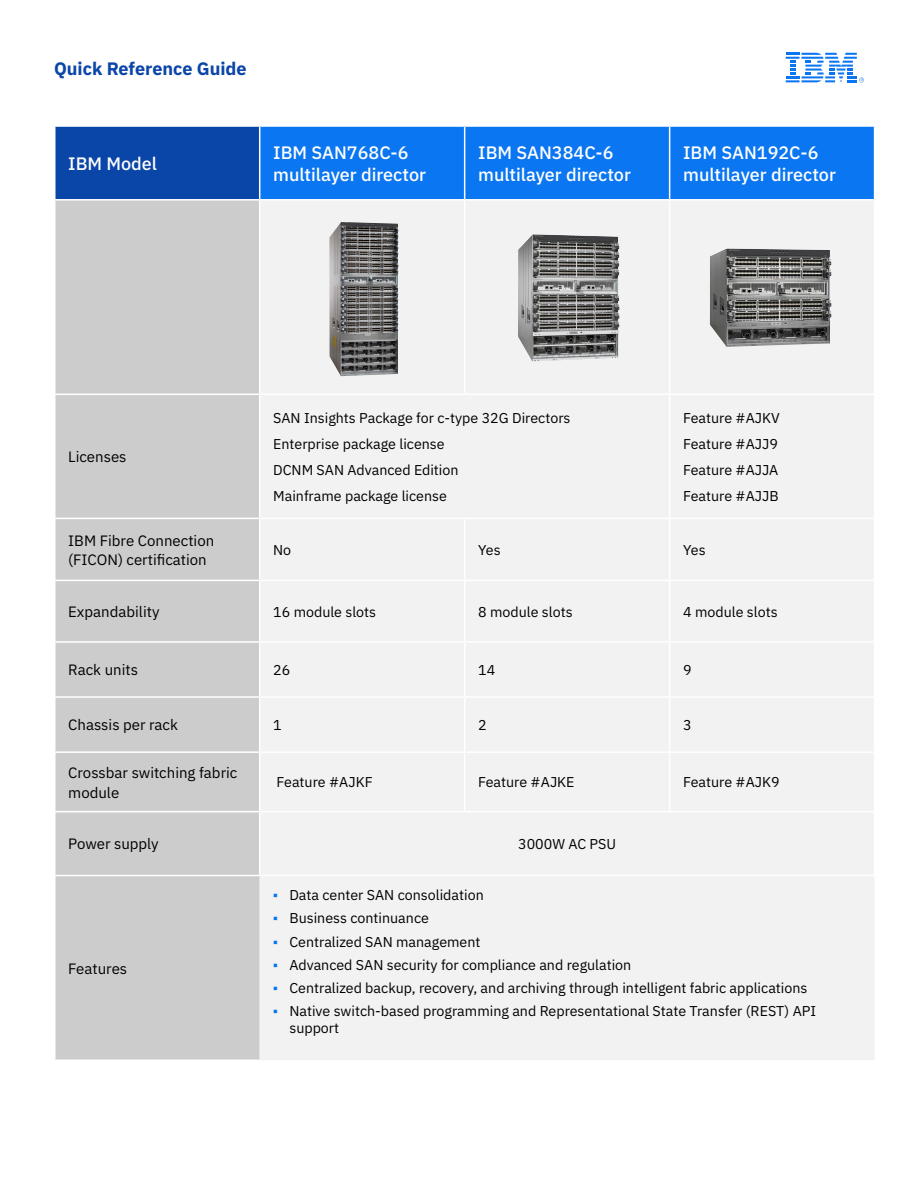
<style>
.page{position:relative;width:918px;height:1188px;background:#fff}
.page>*{position:absolute;margin:0;border:0;box-sizing:border-box;transform-origin:0 0}
.t1{font:500 18px/21.6px "IBM Plex Sans";color:#fff}
.t2{font:700 18px "IBM Plex Sans";color:#0a45a8}
.t3{font:15px/19.5px "IBM Plex Sans";color:#000}
.t4{font:14.25px/26.2px "IBM Plex Sans";color:#000}
.s1{font-family:"Cisco Sans TT";font-weight:700;color:#0a76f1}
</style>
<div class="page">
<svg style="left:786px;top:53px;width:78px;height:29px"></svg>
<div style="left:55px;top:126px;width:205px;height:74px;background:#0a45a8"></div>
<div style="left:260px;top:127px;width:614px;height:72px;background:#0a76f1"></div>
<div style="left:56px;top:201px;width:204px;height:859px;background:#ccc"></div>
<div style="left:260px;top:201px;width:614px;height:859px;background:#f2f2f2"></div>
<hr style="left:54px;top:125px;width:206px;height:2px;background:#fff">
<hr style="left:54px;top:127px;width:2px;height:72px;background:#fff">
<hr style="left:259px;top:127px;width:1px;height:72px;background:#fff">
<hr style="left:464px;top:127px;width:1px;height:72px;background:#fff">
<hr style="left:669px;top:127px;width:1px;height:72px;background:#fff">
<hr style="left:54px;top:199px;width:206px;height:2px;background:#fff">
<hr style="left:259px;top:201px;width:1px;height:193px;background:#fff">
<hr style="left:464px;top:201px;width:1px;height:193px;background:#fff">
<hr style="left:669px;top:201px;width:1px;height:193px;background:#fff">
<hr style="left:54px;top:394px;width:206px;height:1px;background:#fff">
<hr style="left:260px;top:394px;width:205px;height:1px;background:#fff">
<hr style="left:259px;top:395px;width:1px;height:123px;background:#fff">
<hr style="left:465px;top:394px;width:205px;height:1px;background:#fff">
<hr style="left:670px;top:394px;width:205px;height:1px;background:#fff">
<hr style="left:669px;top:395px;width:1px;height:123px;background:#fff">
<hr style="left:54px;top:518px;width:206px;height:1px;background:#fff">
<hr style="left:464px;top:519px;width:1px;height:61px;background:#fff">
<hr style="left:669px;top:519px;width:1px;height:61px;background:#fff">
<hr style="left:54px;top:580px;width:206px;height:1px;background:#fff">
<hr style="left:464px;top:581px;width:1px;height:60px;background:#fff">
<hr style="left:669px;top:581px;width:1px;height:60px;background:#fff">
<hr style="left:54px;top:641px;width:206px;height:2px;background:#fff">
<hr style="left:464px;top:643px;width:1px;height:53px;background:#fff">
<hr style="left:669px;top:643px;width:1px;height:53px;background:#fff">
<hr style="left:54px;top:696px;width:206px;height:2px;background:#fff">
<hr style="left:464px;top:698px;width:1px;height:53px;background:#fff">
<hr style="left:669px;top:698px;width:1px;height:53px;background:#fff">
<hr style="left:54px;top:751px;width:206px;height:2px;background:#fff">
<hr style="left:464px;top:753px;width:1px;height:58px;background:#fff">
<hr style="left:669px;top:753px;width:1px;height:58px;background:#fff">
<hr style="left:54px;top:811px;width:206px;height:1px;background:#fff">
<hr style="left:54px;top:875px;width:206px;height:1px;background:#fff">
<hr style="left:260px;top:518px;width:205px;height:1px;background:#fff">
<hr style="left:259px;top:519px;width:1px;height:61px;background:#fff">
<hr style="left:465px;top:518px;width:205px;height:1px;background:#fff">
<hr style="left:670px;top:518px;width:205px;height:1px;background:#fff">
<hr style="left:260px;top:580px;width:205px;height:1px;background:#fff">
<hr style="left:259px;top:581px;width:1px;height:60px;background:#fff">
<hr style="left:465px;top:580px;width:205px;height:1px;background:#fff">
<hr style="left:670px;top:580px;width:205px;height:1px;background:#fff">
<hr style="left:260px;top:641px;width:205px;height:2px;background:#fff">
<hr style="left:259px;top:643px;width:1px;height:53px;background:#fff">
<hr style="left:465px;top:641px;width:205px;height:2px;background:#fff">
<hr style="left:670px;top:641px;width:205px;height:2px;background:#fff">
<hr style="left:260px;top:696px;width:205px;height:2px;background:#fff">
<hr style="left:259px;top:698px;width:1px;height:53px;background:#fff">
<hr style="left:465px;top:696px;width:205px;height:2px;background:#fff">
<hr style="left:670px;top:696px;width:205px;height:2px;background:#fff">
<hr style="left:260px;top:751px;width:205px;height:2px;background:#fff">
<hr style="left:259px;top:753px;width:1px;height:58px;background:#fff">
<hr style="left:465px;top:751px;width:205px;height:2px;background:#fff">
<hr style="left:670px;top:751px;width:205px;height:2px;background:#fff">
<hr style="left:260px;top:811px;width:205px;height:1px;background:#fff">
<hr style="left:259px;top:812px;width:1px;height:63px;background:#fff">
<hr style="left:465px;top:811px;width:205px;height:1px;background:#fff">
<hr style="left:670px;top:811px;width:205px;height:1px;background:#fff">
<hr style="left:260px;top:875px;width:205px;height:1px;background:#fff">
<hr style="left:465px;top:875px;width:205px;height:1px;background:#fff">
<hr style="left:670px;top:875px;width:205px;height:1px;background:#fff">
<img style="left:329px;top:225px;width:70px;height:151px">
<img style="left:518px;top:234px;width:102px;height:127px">
<img style="left:710px;top:249px;width:122px;height:98px">
<p class="t2" style="left:54px;top:54px;width:194px">Quick Reference Guide</p>
<p class="t1" style="left:68px;top:151px;width:90px">IBM Model</p>
<p class="t1" style="left:273px;top:140px;width:154px">IBM SAN768C-6 multilayer director</p>
<p class="t1" style="left:478px;top:140px;width:154px">IBM SAN384C-6 multilayer director</p>
<p class="t1" style="left:683px;top:140px;width:154px">IBM SAN192C-6 multilayer director</p>
<p class="t3" style="left:68px;top:446px;width:60px">Licenses</p>
<p class="t4" style="left:273px;top:403px;width:299px">SAN Insights Package for c-type 32G Directors<br>Enterprise package license<br>DCNM SAN Advanced Edition<br>Mainframe package license</p>
<p class="t4" style="left:683px;top:403px;width:98px">Feature #AJKV<br>Feature #AJJ9<br>Feature #AJJA<br>Feature #AJJB</p>
<p class="t3" style="left:68px;top:529px;width:148px">IBM Fibre Connection (FICON) certification</p>
<p class="t4" style="left:273px;top:536px;width:20px">No</p>
<p class="t4" style="left:478px;top:536px;width:24px">Yes</p>
<p class="t4" style="left:683px;top:536px;width:24px">Yes</p>
<p class="t3" style="left:68px;top:601px;width:93px">Expandability</p>
<p class="t4" style="left:273px;top:597px;width:105px">16 module slots</p>
<p class="t4" style="left:478px;top:597px;width:96px">8 module slots</p>
<p class="t4" style="left:683px;top:597px;width:96px">4 module slots</p>
<p class="t3" style="left:68px;top:659px;width:71px">Rack units</p>
<p class="t4" style="left:273px;top:656px;width:19px">26</p>
<p class="t4" style="left:478px;top:656px;width:19px">14</p>
<p class="t4" style="left:683px;top:656px;width:10px">9</p>
<p class="t3" style="left:68px;top:714px;width:111px">Chassis per rack</p>
<p class="t4" style="left:273px;top:711px;width:10px">1</p>
<p class="t4" style="left:478px;top:711px;width:10px">2</p>
<p class="t4" style="left:683px;top:711px;width:10px">3</p>
<p class="t3" style="left:68px;top:762px;width:171px">Crossbar switching fabric module</p>
<p class="t4" style="left:277px;top:768px;width:98px">Feature #AJKF</p>
<p class="t4" style="left:478px;top:768px;width:98px">Feature #AJKE</p>
<p class="t4" style="left:683px;top:768px;width:98px">Feature #AJK9</p>
<p class="t3" style="left:68px;top:833px;width:92px">Power supply</p>
<p class="t4" style="left:518px;top:830px;width:99px">3000W AC PSU</p>
<p class="t3" style="left:68px;top:957px;width:61px">Features</p>
<p class="t4" style="left:273px;top:881px;width:212px"><span class="s1">•</span> Data center SAN consolidation</p>
<p class="t4" style="left:273px;top:904px;width:157px"><span class="s1">•</span> Business continuance</p>
<p class="t4" style="left:273px;top:927px;width:209px"><span class="s1">•</span> Centralized SAN management</p>
<p class="t4" style="left:273px;top:951px;width:360px"><span class="s1">•</span> Advanced SAN security for compliance and regulation</p>
<p class="t4" style="left:273px;top:974px;width:536px"><span class="s1">•</span> Centralized backup, recovery, and archiving through intelligent fabric applications</p>
<p class="t4" style="left:289px;top:1002px;width:528px;line-height:16.5px;text-indent:-16px"><span class="s1">•</span> Native switch-based programming and Representational State Transfer (REST) API support</p>
</div>
